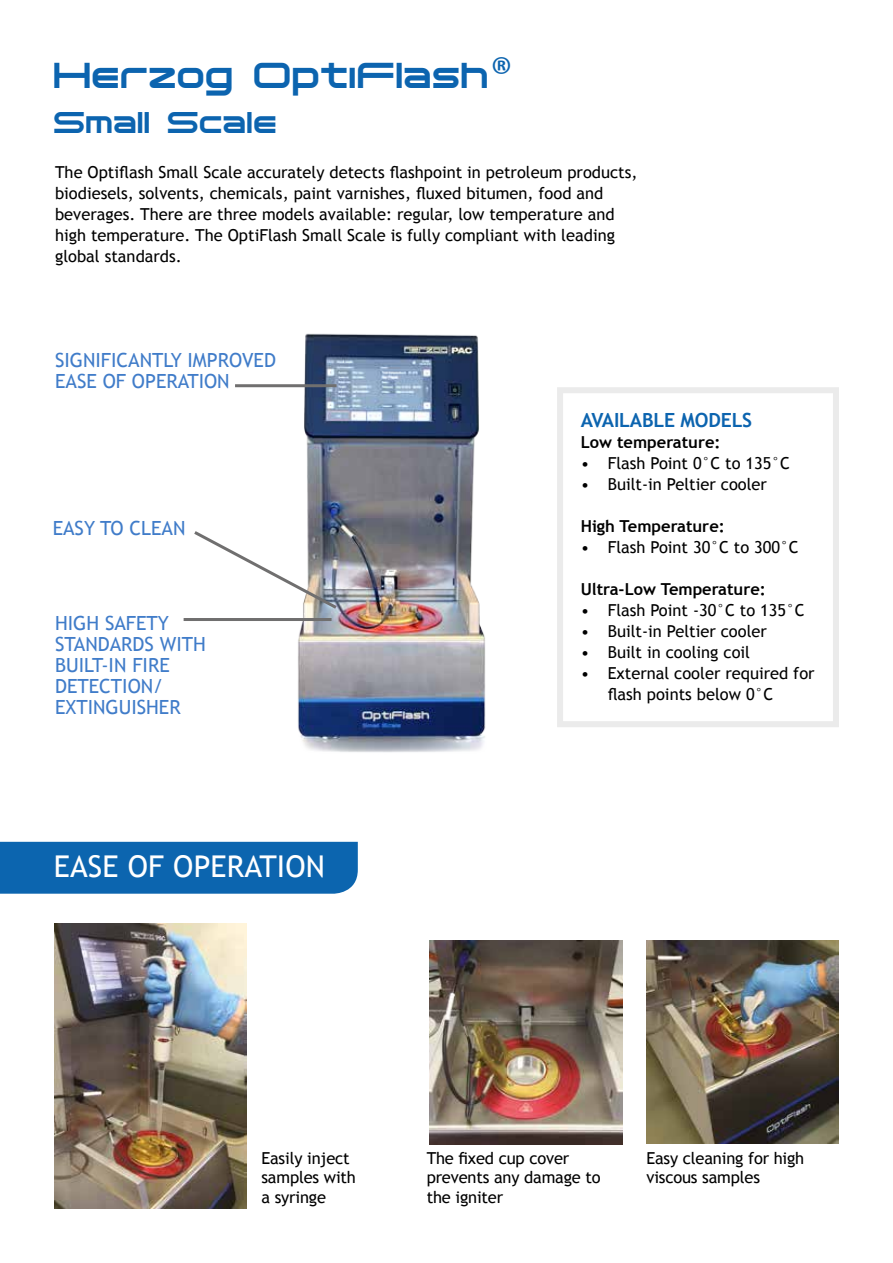
<style>
.page{position:relative;width:893px;height:1263px;background:#fff}
.page>*{position:absolute;margin:0;border:0;box-sizing:border-box;transform-origin:0 0}
.t1{font:36px "Tachyon";letter-spacing:-.01em;color:#0c64af}
.t2{font:30px "Trebuchet MS";letter-spacing:.005em;color:#fff}
.t3{font:30px "Tachyon";letter-spacing:-.01em;color:#0c64af}
.t4{font:19.5px/21px "Trebuchet MS";color:#407cc9}
.t5{font:700 19.5px "Trebuchet MS";letter-spacing:-.01em;color:#0c64af}
.t6{font:16.5px/19.5px "Trebuchet MS";color:#000}
.t7{font:700 16.5px "Trebuchet MS";color:#000}
.s1{font-family:"Calibri";font-size:45px}
</style>
<div class="page">
<div style="left:0;top:842px;width:358px;height:52px;background:#0c65af"></div>
<img style="left:646px;top:940px;width:193px;height:204px">
<img style="left:430px;top:940px;width:193px;height:205px">
<img style="left:54px;top:924px;width:193px;height:285px">
<img style="left:280px;top:333px;width:206px;height:419px">
<hr style="left:235px;top:384px;width:102px;height:3px;background:#706f6f">
<hr style="left:184px;top:618px;width:148px;height:3px;background:#706f6f">
<svg style="left:194px;top:528px;width:146px;height:83px"></svg>
<div style="left:557px;top:387px;width:282px;height:340px;border:6px solid #ebebeb"></div>
<h1 class="t1" style="left:54px;top:52px;width:460px">Herzog OptiFlash<span class="s1">®</span></h1>
<h2 class="t3" style="left:54px;top:103px;width:225px">Small Scale</h2>
<p class="t6" style="left:55px;top:162px;width:584px;line-height:21px">The Optiflash Small Scale accurately detects flashpoint in petroleum products, biodiesels, solvents, chemicals, paint varnishes, fluxed bitumen, food and beverages. There are three models available: regular, low temperature and high temperature. The OptiFlash Small Scale is fully compliant with leading global standards.</p>
<p class="t4" style="left:55px;top:350px;width:222px">SIGNIFICANTLY IMPROVED<br>EASE OF OPERATION</p>
<p class="t4" style="left:53px;top:518px;width:134px">EASY TO CLEAN</p>
<p class="t4" style="left:55px;top:613px;width:152px">HIGH SAFETY<br>STANDARDS WITH<br>BUILT-IN FIRE<br>DETECTION/<br>EXTINGUISHER</p>
<h2 class="t2" style="left:54px;top:848px;width:273px">EASE OF OPERATION</h2>
<p class="t5" style="left:581px;top:408px;width:173px">AVAILABLE MODELS</p>
<p class="t7" style="left:581px;top:432px;width:141px">Low temperature:</p>
<p class="t6" style="left:581px;top:453px;width:211px">• Flash Point 0°C to 135°C</p>
<p class="t6" style="left:581px;top:474px;width:188px">• Built-in Peltier cooler</p>
<p class="t7" style="left:581px;top:516px;width:146px">High Temperature:</p>
<p class="t6" style="left:581px;top:537px;width:219px">• Flash Point 30°C to 300°C</p>
<p class="t7" style="left:581px;top:579px;width:187px">Ultra-Low Temperature:</p>
<p class="t6" style="left:581px;top:600px;width:225px">• Flash Point -30°C to 135°C</p>
<p class="t6" style="left:581px;top:621px;width:188px">• Built-in Peltier cooler</p>
<p class="t6" style="left:581px;top:642px;width:171px">• Built in cooling coil</p>
<p class="t6" style="left:608px;top:663px;width:208px;line-height:21px;text-indent:-27px">• External cooler required for flash points below 0°C</p>
<p class="t6" style="left:261px;top:1148px;width:96px">Easily inject samples with a syringe</p>
<p class="t6" style="left:427px;top:1148px;width:176px">The fixed cup cover prevents any damage to the igniter</p>
<p class="t6" style="left:646px;top:1148px;width:159px">Easy cleaning for high viscous samples</p>
</div>
